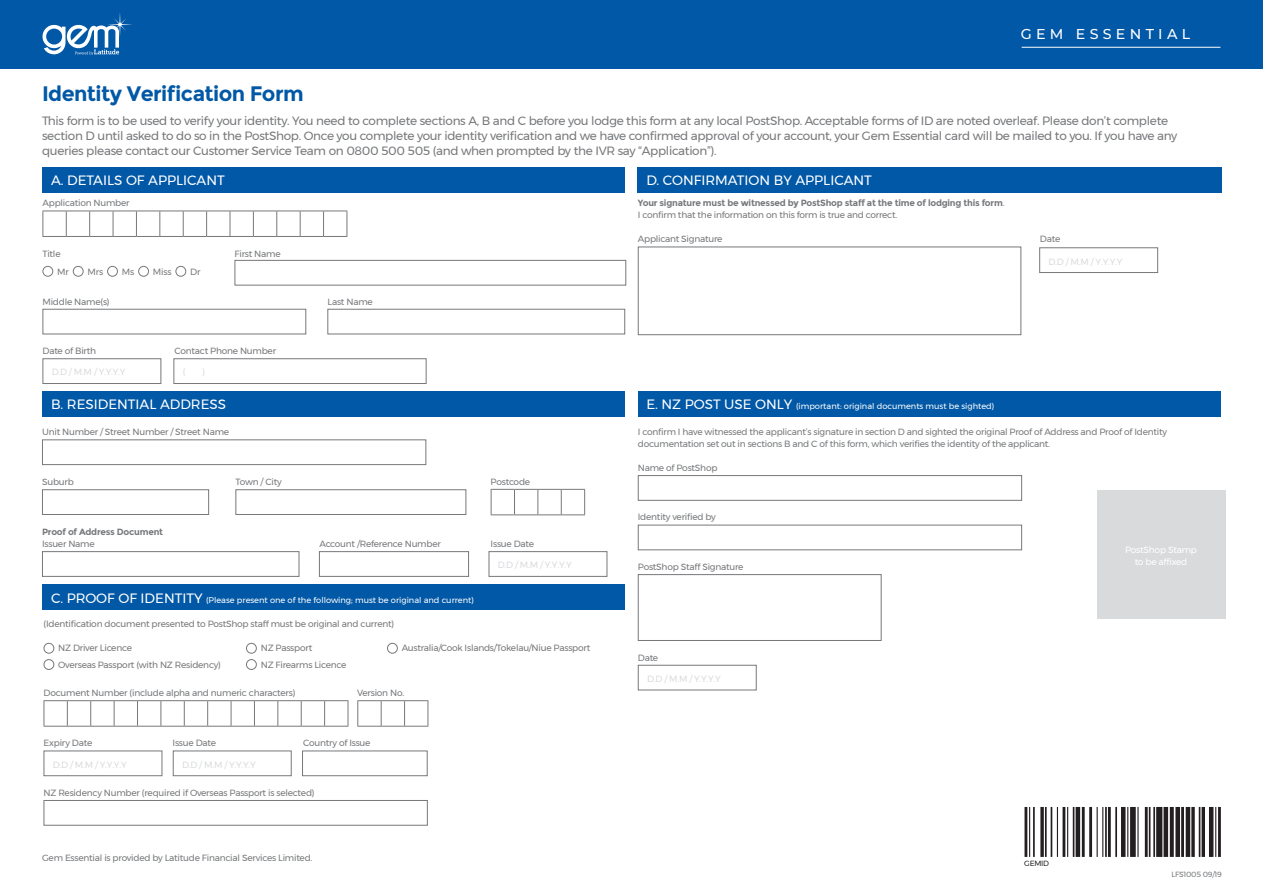
<style>
.page{position:relative;width:1263px;height:893px;background:#fff}
.page>*{position:absolute;margin:0;border:0;box-sizing:border-box;transform-origin:0 0}
.t1{font:700 21px "Montserrat";letter-spacing:-.025em;color:#0158a6}
.t2{font:500 14.25px "Montserrat";letter-spacing:.3em;color:#fff}
.t3{font:13.5px "Montserrat";color:#fff}
.t4{font:12px/15px "Montserrat";letter-spacing:-.025em;color:#76787b}
.t5{font:9px/12px "Montserrat";letter-spacing:-.025em;color:#76787b}
.t6{font:700 9px/12px "Montserrat";letter-spacing:-.025em;color:#76787b}
.t7{font:9px "Montserrat";color:#d9dadc}
.t8{font:9px/12px "Montserrat";letter-spacing:-.025em;color:#fff;text-align:center}
.t9{font:8.25px "Montserrat";color:#fff}
.t10{font:7.5px "Montserrat";letter-spacing:-.025em;color:#76787b}
.t11{font:7.5px "Montserrat";letter-spacing:-.025em;color:#231f20}
.s1{font-size:13.5px}
.s2{font-weight:400}
</style>
<div class="page">
<div style="left:0;top:0;width:1263px;height:68px;background:#0158a6"></div>
<svg style="left:43px;top:12px;width:89px;height:43px"></svg>
<hr style="left:1022px;top:47px;width:198px;height:1px;background:#fff">
<div style="left:44px;top:643px;width:10px;height:11px;border:1px solid #76787b;border-radius:50%"></div>
<div style="left:246px;top:643px;width:11px;height:11px;border:1px solid #76787b;border-radius:50%"></div>
<div style="left:387px;top:643px;width:11px;height:11px;border:1px solid #76787b;border-radius:50%"></div>
<div style="left:44px;top:659px;width:10px;height:11px;border:1px solid #76787b;border-radius:50%"></div>
<div style="left:246px;top:659px;width:11px;height:11px;border:1px solid #76787b;border-radius:50%"></div>
<svg style="left:44px;top:700px;width:305px;height:27px"></svg>
<svg style="left:357px;top:700px;width:72px;height:27px"></svg>
<div style="left:302px;top:751px;width:126px;height:25px;background:#fff;border:1px solid #76787b"></div>
<div style="left:44px;top:751px;width:118px;height:25px;border:1px solid #76787b"></div>
<div style="left:173px;top:751px;width:119px;height:25px;border:1px solid #76787b"></div>
<div style="left:44px;top:800px;width:384px;height:26px;background:#fff;border:1px solid #76787b"></div>
<div style="left:43px;top:167px;width:582px;height:26px;background:#0158a6"></div>
<div style="left:43px;top:392px;width:582px;height:25px;background:#0158a6"></div>
<div style="left:43px;top:585px;width:582px;height:25px;background:#0158a6"></div>
<div style="left:638px;top:392px;width:582px;height:25px;background:#0158a6"></div>
<div style="left:638px;top:167px;width:584px;height:26px;background:#0158a6"></div>
<svg style="left:43px;top:211px;width:305px;height:26px"></svg>
<div style="left:43px;top:266px;width:10px;height:11px;border:1px solid #76787b;border-radius:50%"></div>
<div style="left:73px;top:266px;width:11px;height:11px;border:1px solid #76787b;border-radius:50%"></div>
<div style="left:107px;top:266px;width:11px;height:11px;border:1px solid #76787b;border-radius:50%"></div>
<div style="left:138px;top:266px;width:11px;height:11px;border:1px solid #76787b;border-radius:50%"></div>
<div style="left:175px;top:266px;width:11px;height:11px;border:1px solid #76787b;border-radius:50%"></div>
<div style="left:235px;top:260px;width:391px;height:25px;background:#fff;border:1px solid #76787b"></div>
<div style="left:43px;top:309px;width:263px;height:25px;background:#fff;border:1px solid #76787b"></div>
<div style="left:327px;top:309px;width:298px;height:25px;background:#fff;border:1px solid #76787b"></div>
<div style="left:43px;top:358px;width:118px;height:26px;border:1px solid #76787b"></div>
<div style="left:173px;top:358px;width:253px;height:26px;border:1px solid #76787b"></div>
<div style="left:638px;top:475px;width:384px;height:26px;background:#fff;border:1px solid #76787b"></div>
<div style="left:638px;top:525px;width:384px;height:25px;background:#fff;border:1px solid #76787b"></div>
<div style="left:638px;top:574px;width:243px;height:67px;background:#fff;border:1px solid #76787b"></div>
<div style="left:638px;top:665px;width:119px;height:25px;border:1px solid #76787b"></div>
<div style="left:42px;top:439px;width:384px;height:26px;background:#fff;border:1px solid #76787b"></div>
<div style="left:42px;top:489px;width:167px;height:26px;background:#fff;border:1px solid #76787b"></div>
<div style="left:235px;top:489px;width:231px;height:26px;background:#fff;border:1px solid #76787b"></div>
<svg style="left:491px;top:489px;width:94px;height:26px"></svg>
<div style="left:42px;top:551px;width:257px;height:26px;background:#fff;border:1px solid #76787b"></div>
<div style="left:319px;top:551px;width:150px;height:26px;background:#fff;border:1px solid #76787b"></div>
<div style="left:489px;top:551px;width:118px;height:26px;border:1px solid #76787b"></div>
<div style="left:1039px;top:247px;width:119px;height:26px;border:1px solid #76787b"></div>
<div style="left:638px;top:247px;width:383px;height:88px;background:#fff;border:1px solid #76787b"></div>
<div style="left:1096px;top:490px;width:129px;height:129px;background:#d9dadc"></div>
<img style="left:1024px;top:807px;width:197px;height:50px">
<h2 class="t2" style="left:1021px;top:24px;width:171px">GEM ESSENTIAL</h2>
<h1 class="t1" style="left:42px;top:81px;width:263px">Identity Verification Form</h1>
<p class="t4" style="left:42px;top:113px;width:1137px">This form is to be used to verify your identity. You need to complete sections A, B and C before you lodge this form at any local PostShop. Acceptable forms of ID are noted overleaf. Please don’t complete section D until asked to do so in the PostShop. Once you complete your identity verification and we have confirmed approval of your account, your Gem Essential card will be mailed to you. If you have any queries please contact our Customer Service Team on 0800 500 505 (and when prompted by the IVR say “Application”).</p>
<h3 class="t3" style="left:51px;top:170px;width:175px">A. DETAILS OF APPLICANT</h3>
<p class="t5" style="left:43px;top:197px;width:89px">Application Number</p>
<p class="t5" style="left:43px;top:247px;width:20px">Title</p>
<p class="t5" style="left:235px;top:247px;width:48px">First Name</p>
<p class="t5" style="left:57px;top:265px;width:13px">Mr</p>
<p class="t5" style="left:88px;top:265px;width:17px">Mrs</p>
<p class="t5" style="left:122px;top:265px;width:14px">Ms</p>
<p class="t5" style="left:153px;top:265px;width:20px">Miss</p>
<p class="t5" style="left:190px;top:265px;width:12px">Dr</p>
<p class="t5" style="left:43px;top:295px;width:69px">Middle Name(s)</p>
<p class="t5" style="left:328px;top:295px;width:47px">Last Name</p>
<p class="t5" style="left:43px;top:345px;width:55px">Date of Birth</p>
<p class="t5" style="left:175px;top:345px;width:103px">Contact Phone Number</p>
<p class="t7" style="left:52px;top:365px;width:75px">D.D / M.M / Y.Y.Y.Y</p>
<p class="t7" style="left:183px;top:365px;width:4px">(</p>
<p class="t7" style="left:202px;top:365px;width:4px">)</p>
<h3 class="t3" style="left:51px;top:394px;width:177px">B. RESIDENTIAL ADDRESS</h3>
<p class="t5" style="left:42px;top:426px;width:189px">Unit Number / Street Number / Street Name</p>
<p class="t5" style="left:42px;top:475px;width:33px">Suburb</p>
<p class="t5" style="left:236px;top:475px;width:48px">Town / City</p>
<p class="t5" style="left:491px;top:475px;width:41px">Postcode</p>
<p class="t6" style="left:42px;top:526px;width:123px">Proof of Address Document</p>
<p class="t5" style="left:42px;top:538px;width:54px">Issuer Name</p>
<p class="t5" style="left:320px;top:538px;width:123px">Account /Reference Number</p>
<p class="t5" style="left:491px;top:538px;width:45px">Issue Date</p>
<p class="t7" style="left:498px;top:558px;width:75px">D.D / M.M / Y.Y.Y.Y</p>
<p class="t9" style="left:51px;top:593px;width:424px"><span class="s1">C. PROOF OF IDENTITY</span> (Please present one of the following; must be original and current)</p>
<p class="t5" style="left:44px;top:618px;width:352px">(Identification document presented to PostShop staff must be original and current)</p>
<p class="t5" style="left:58px;top:642px;width:75px">NZ Driver Licence</p>
<p class="t5" style="left:261px;top:642px;width:53px">NZ Passport</p>
<p class="t5" style="left:402px;top:642px;width:190px">Australia/Cook Islands/Tokelau/Niue Passport</p>
<p class="t5" style="left:58px;top:658px;width:164px">Overseas Passport (with NZ Residency)</p>
<p class="t5" style="left:261px;top:658px;width:87px">NZ Firearms Licence</p>
<p class="t5" style="left:44px;top:687px;width:253px">Document Number (include alpha and numeric characters)</p>
<p class="t5" style="left:357px;top:687px;width:49px">Version No.</p>
<p class="t5" style="left:44px;top:737px;width:50px">Expiry Date</p>
<p class="t5" style="left:173px;top:737px;width:45px">Issue Date</p>
<p class="t5" style="left:303px;top:737px;width:69px">Country of Issue</p>
<p class="t7" style="left:53px;top:758px;width:75px">D.D / M.M / Y.Y.Y.Y</p>
<p class="t7" style="left:182px;top:758px;width:75px">D.D / M.M / Y.Y.Y.Y</p>
<p class="t5" style="left:44px;top:786px;width:273px">NZ Residency Number (required if Overseas Passport is selected)</p>
<p class="t5" style="left:42px;top:851px;width:272px">Gem Essential is provided by Latitude Financial Services Limited.</p>
<h3 class="t3" style="left:646px;top:170px;width:227px">D. CONFIRMATION BY APPLICANT</h3>
<p class="t6" style="left:638px;top:197px;width:368px">Your signature must be witnessed by PostShop staff at the time of lodging this form<span class="s2">.<br>I confirm that the information on this form is true and correct.</span></p>
<p class="t5" style="left:638px;top:233px;width:86px">Applicant Signature</p>
<p class="t5" style="left:1040px;top:233px;width:22px">Date</p>
<p class="t7" style="left:1048px;top:254px;width:75px">D.D / M.M / Y.Y.Y.Y</p>
<p class="t9" style="left:646px;top:400px;width:349px"><span class="s1">E. NZ POST USE ONLY</span> (important: original documents must be sighted)</p>
<p class="t5" style="left:638px;top:426px;width:531px">I confirm I have witnessed the applicant’s signature in section D and sighted the original Proof of Address and Proof of Identity documentation set out in sections B and C of this form, which verifies the identity of the applicant.</p>
<p class="t5" style="left:638px;top:462px;width:81px">Name of PostShop</p>
<p class="t5" style="left:638px;top:511px;width:80px">Identity verified by</p>
<p class="t5" style="left:638px;top:561px;width:107px">PostShop Staff Signature</p>
<p class="t5" style="left:638px;top:651px;width:22px">Date</p>
<p class="t7" style="left:647px;top:672px;width:75px">D.D / M.M / Y.Y.Y.Y</p>
<p class="t8" style="left:1125px;top:544px;width:73px">PostShop Stamp to be affixed</p>
<p class="t11" style="left:1024px;top:857px;width:26px">GEMID</p>
<p class="t10" style="left:1171px;top:868px;width:52px">LFS1005 09/19</p>
</div>
